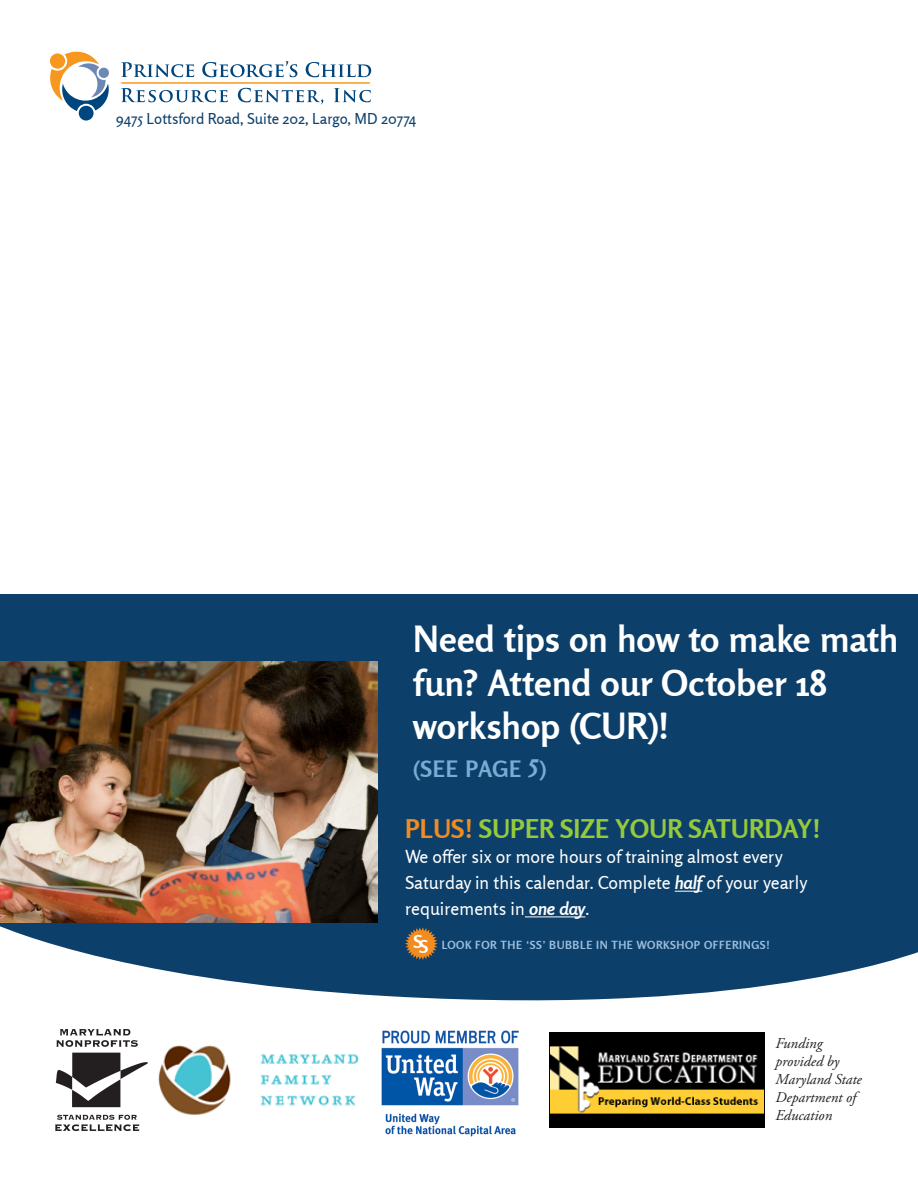
<style>
.page{position:relative;width:918px;height:1188px;background:#fff}
.page>*{position:absolute;margin:0;border:0;box-sizing:border-box;transform-origin:0 0}
.t1{font:700 36px/43.5px "Rosario";color:#fff}
.t2{font:700 25.65px "Rosario";color:#96c93c}
.t3{font:700 22.5px "Rosario";letter-spacing:.025em;color:#7aadd4}
.t4{font:17.85px/25.7px "Rosario";color:#fff}
.t5{font:700 17.85px "Rosario";color:#fff}
.t6{font:italic 15px/18px "Adobe Garamond Pro";color:#231f20}
.t7{font:15px "Rosario";color:#0c3f6a}
.t8{font:700 11.25px "Rosario";letter-spacing:.05em;color:#9bbedd}
.s1{color:#f28b20}
.s2{font-weight:700;font-style:italic}
</style>
<div class="page">
<div style="left:378px;top:594px;width:540px;height:411px;background:#0c3f6a"></div>
<div style="left:0;top:594px;width:378px;height:418px;background:#0c3f6a"></div>
<img style="left:0;top:662px;width:378px;height:258px">
<svg style="left:0;top:920px;width:918px;height:92px"></svg>
<img style="left:158px;top:1045px;width:201px;height:70px">
<img style="left:381px;top:1030px;width:138px;height:107px">
<img style="left:55px;top:1029px;width:93px;height:103px">
<img style="left:549px;top:1032px;width:216px;height:96px">
<svg style="left:120px;top:61px;width:251px;height:44px"></svg>
<svg style="left:50px;top:52px;width:59px;height:69px"></svg>
<svg style="left:675px;top:891px;width:27px;height:1px"></svg>
<hr style="left:525px;top:917px;width:60px;height:1px;background:#fff">
<svg style="left:405px;top:927px;width:33px;height:33px"></svg>
<p class="t7" style="left:116px;top:110px;width:302px">9475 Lottsford Road, Suite 202, Largo, MD 20774</p>
<p class="t1" style="left:413px;top:617px;width:487px">Need tips on how to make math fun? Attend our October 18 workshop (CUR)!</p>
<p class="t3" style="left:413px;top:755px;width:134px">(SEE PAGE <sup>5</sup>)</p>
<p class="t2" style="left:405px;top:813px;width:417px"><span class="s1">PLUS!</span> SUPER SIZE YOUR SATURDAY!</p>
<p class="t4" style="left:405px;top:844px;width:404px">We offer six or more hours of training almost every<br>Saturday in this calendar. Complete <span class="s2">half</span> of your yearly requirements in <span class="s2">one day</span>.</p>
<p class="t5" style="left:413px;top:933px;width:17px">SS</p>
<p class="t8" style="left:442px;top:939px;width:330px">LOOK FOR THE ‘SS’ BUBBLE IN THE WORKSHOP OFFERINGS!</p>
<p class="t6" style="left:776px;top:1035px;width:88px">Funding provided by<br>Maryland State<br>Department of<br>Education</p>
</div>
